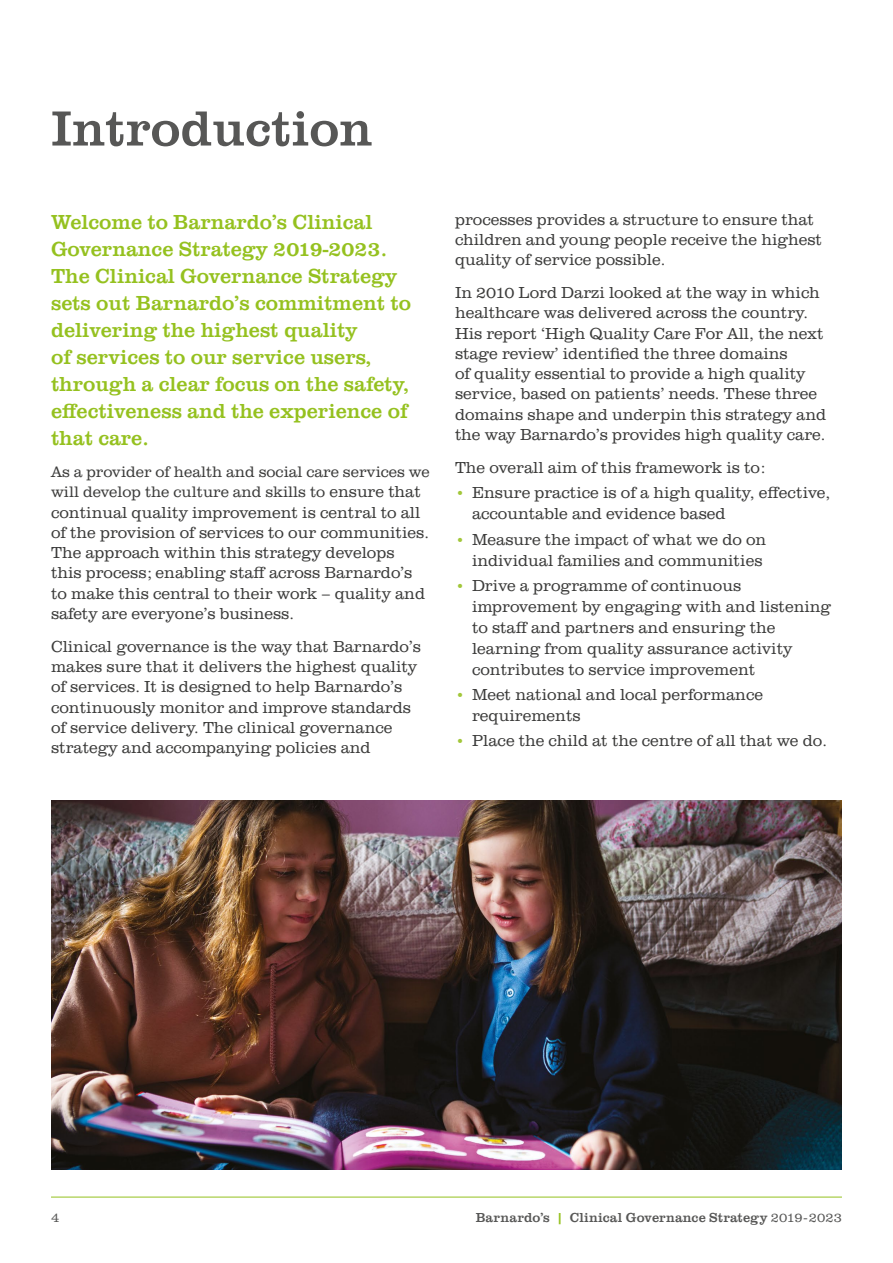
<style>
.page{position:relative;width:893px;height:1263px;background:#fff}
.page>*{position:absolute;margin:0;border:0;box-sizing:border-box;transform-origin:0 0}
.t1{font:51px "URW Clarendon TOT";color:#575756}
.t2{font:21px/27px "URW Clarendon TOT";color:#95c11f}
.t3{font:300 16.5px/20.2px "URW Clarendon TOT";color:#3c3c3b}
.t4{font:300 15.75px/20.2px "URW Clarendon TOT";color:#3c3c3b}
.t5{font:13.5px "URW Clarendon TOT";letter-spacing:.01em;color:#575756}
.t6{font:300 13.5px "URW Clarendon TOT";color:#575756}
.s1{font-size:16.5px}
.s2{font-size:15px;color:#a2c73a}
.s3{color:#95c11f}
.s4{font-weight:300}
</style>
<div class="page">
<hr style="left:51px;top:1197px;width:791px;height:1px;background:#95c11f">
<img style="left:51px;top:800px;width:791px;height:369px">
<h1 class="t1" style="left:51px;top:98px;width:323px">Introduction</h1>
<p class="t2" style="left:51px;top:208px;width:362px">Welcome to Barnardo’s Clinical<br>Governance Strategy 2019-2023.<br>The Clinical Governance Strategy sets out Barnardo’s commitment to delivering the highest quality<br>of services to our service users, through a clear focus on the safety, effectiveness and the experience of that care.</p>
<p class="t4" style="left:51px;top:462px;width:380px">As a provider of health and social care services we will develop the culture and skills to <span class="s1">ensure that</span></p>
<p class="t3" style="left:51px;top:502px;width:380px">continual quality improvement is central to all of the provision of services to our communities.<br>The approach within this strategy develops this process; enabling staff across Barnardo’s to make this central to their work – quality and safety are everyone’s business.</p>
<p class="t3" style="left:51px;top:636px;width:371px">Clinical governance is the way that Barnardo’s makes sure that it delivers the highest quality of services. It is designed to help Barnardo’s continuously monitor and improve standards of service delivery. The clinical governance strategy and accompanying policies and</p>
<p class="t3" style="left:455px;top:209px;width:369px">processes provides a structure to ensure that children and young people receive the highest quality of service possible.</p>
<p class="t3" style="left:455px;top:283px;width:373px">In 2010 Lord Darzi looked at the way in which healthcare was delivered across the country.<br>His report ‘High Quality Care For All, the next stage review’ identified the three domains<br>of quality essential to provide a high quality service, based on patients’ needs. These three domains shape and underpin this strategy and the way Barnardo’s provides high quality care.</p>
<p class="t3" style="left:455px;top:458px;width:311px">The overall aim of this framework is to:</p>
<p class="t3" style="left:472px;top:483px;width:360px;line-height:21px;text-indent:-17px"><span class="s2">•</span> Ensure practice is of a high quality, effective, accountable and evidence based</p>
<p class="t3" style="left:455px;top:529px;width:313px;line-height:21px;text-align:right"><span class="s2">•</span> Measure the impact of what we do on individual families and communities</p>
<p class="t3" style="left:472px;top:575px;width:361px;line-height:21px;text-indent:-17px"><span class="s2">•</span> Drive a programme of continuous improvement by engaging with and listening to staff and partners and ensuring the learning from quality assurance activity contributes to service improvement</p>
<p class="t3" style="left:472px;top:684px;width:293px;line-height:21px;text-indent:-17px"><span class="s2">•</span> Meet national and local performance requirements</p>
<p class="t3" style="left:455px;top:731px;width:373px"><span class="s2">•</span> Place the child at the centre of all that we do.</p>
<p class="t6" style="left:51px;top:1210px;width:10px">4</p>
<p class="t5" style="left:476px;top:1210px;width:368px">Barnardo’s <span class="s3">|</span> Clinical Governance Strategy <span class="s4">2019-2023</span></p>
</div>
